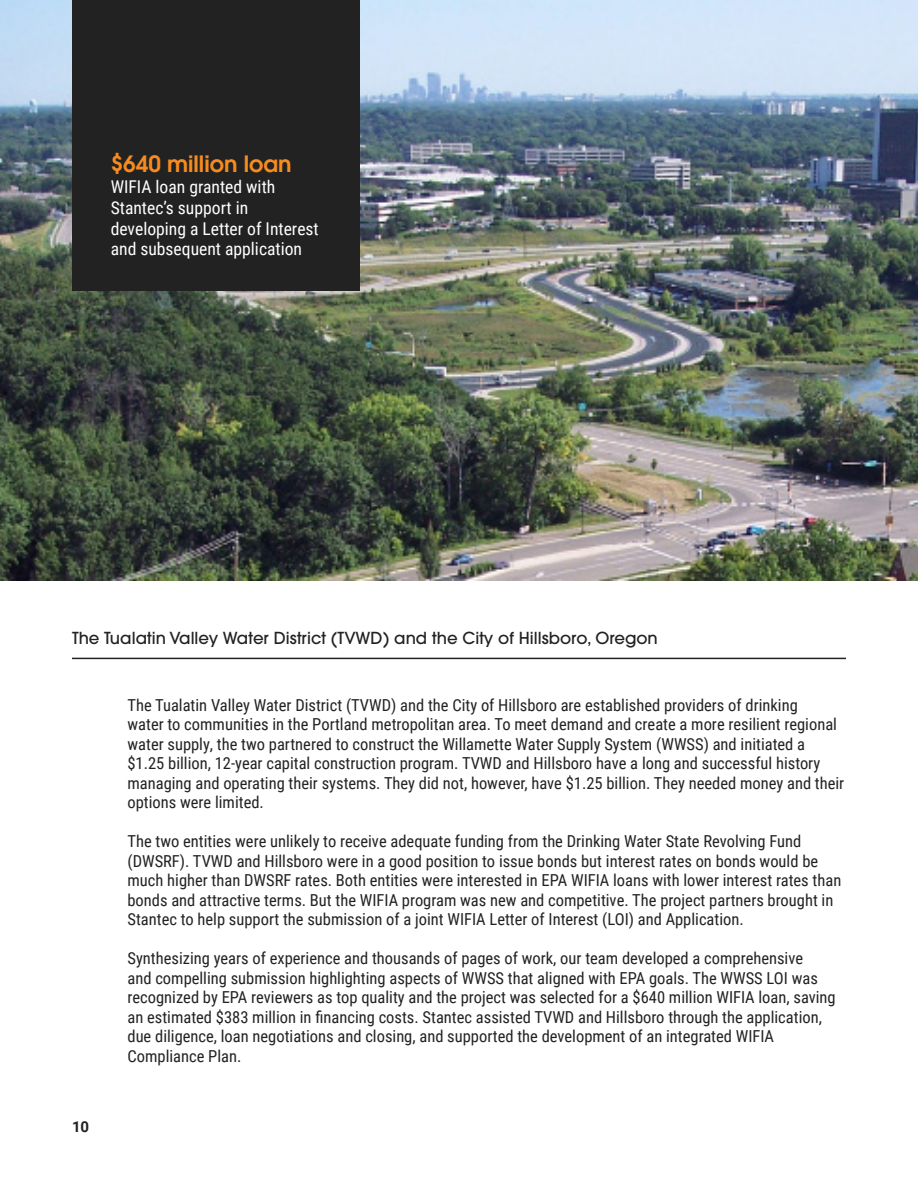
<style>
.page{position:relative;width:918px;height:1188px;background:#fff}
.page>*{position:absolute;margin:0;border:0;box-sizing:border-box;transform-origin:0 0}
.Resume_left_column{font:600 22.35px "ITC Avant Garde Pro";color:#f68b1f}
.Body{font:17.55px/20.9px "Roboto Condensed";color:#fff}
.Project_Description{font:16.5px/19.5px "Roboto Condensed";color:#222}
.Project_Location{font:500 16.5px "ITC Avant Garde Pro";color:#222}
.t1{font:700 15px "Roboto";color:#231f20}
</style>
<div class="page">
<hr style="left:72px;top:658px;width:774px;height:1px;background:#222">
<img style="left:0;top:0;width:918px;height:580px">
<div style="left:72px;top:0;width:288px;height:291px;background:#222"></div>
<p class="Resume_left_column" style="left:111px;top:149px;width:182px">$640 million loan</p>
<p class="Body" style="left:111px;top:176px;width:210px">WIFIA loan granted with<br>Stantec’s support in developing a Letter of Interest and subsequent application</p>
<p class="Project_Location" style="left:72px;top:628px;width:587px">The Tualatin Valley Water District (TVWD) and the City of Hillsboro, Oregon</p>
<p class="t1" style="left:72px;top:1116px;width:19px">10</p>
<p class="Project_Description" style="left:128px;top:695px;width:718px">The Tualatin Valley Water District (TVWD) and the City of Hillsboro are established providers of drinking<br>water to communities in the Portland metropolitan area. To meet demand and create a more resilient regional water supply, the two partnered to construct the Willamette Water Supply System (WWSS) and initiated a $1.25 billion, 12-year capital construction program. TVWD and Hillsboro have a long and successful history managing and operating their systems. They did not, however, have $1.25 billion. They needed money and their options were limited.</p>
<p class="Project_Description" style="left:128px;top:831px;width:715px">The two entities were unlikely to receive adequate funding from the Drinking Water State Revolving Fund (DWSRF). TVWD and Hillsboro were in a good position to issue bonds but interest rates on bonds would be much higher than DWSRF rates. Both entities were interested in EPA WIFIA loans with lower interest rates than bonds and attractive terms. But the WIFIA program was new and competitive. The project partners brought in Stantec to help support the submission of a joint WIFIA Letter of Interest (LOI) and Application.</p>
<p class="Project_Description" style="left:128px;top:948px;width:710px">Synthesizing years of experience and thousands of pages of work, our team developed a comprehensive<br>and compelling submission highlighting aspects of WWSS that aligned with EPA goals. The WWSS LOI was recognized by EPA reviewers as top quality and the project was selected for a $640 million WIFIA loan, saving an estimated $383 million in financing costs. Stantec assisted TVWD and Hillsboro through the application, due diligence, loan negotiations and closing, and supported the development of an integrated WIFIA Compliance Plan.</p>
</div>
